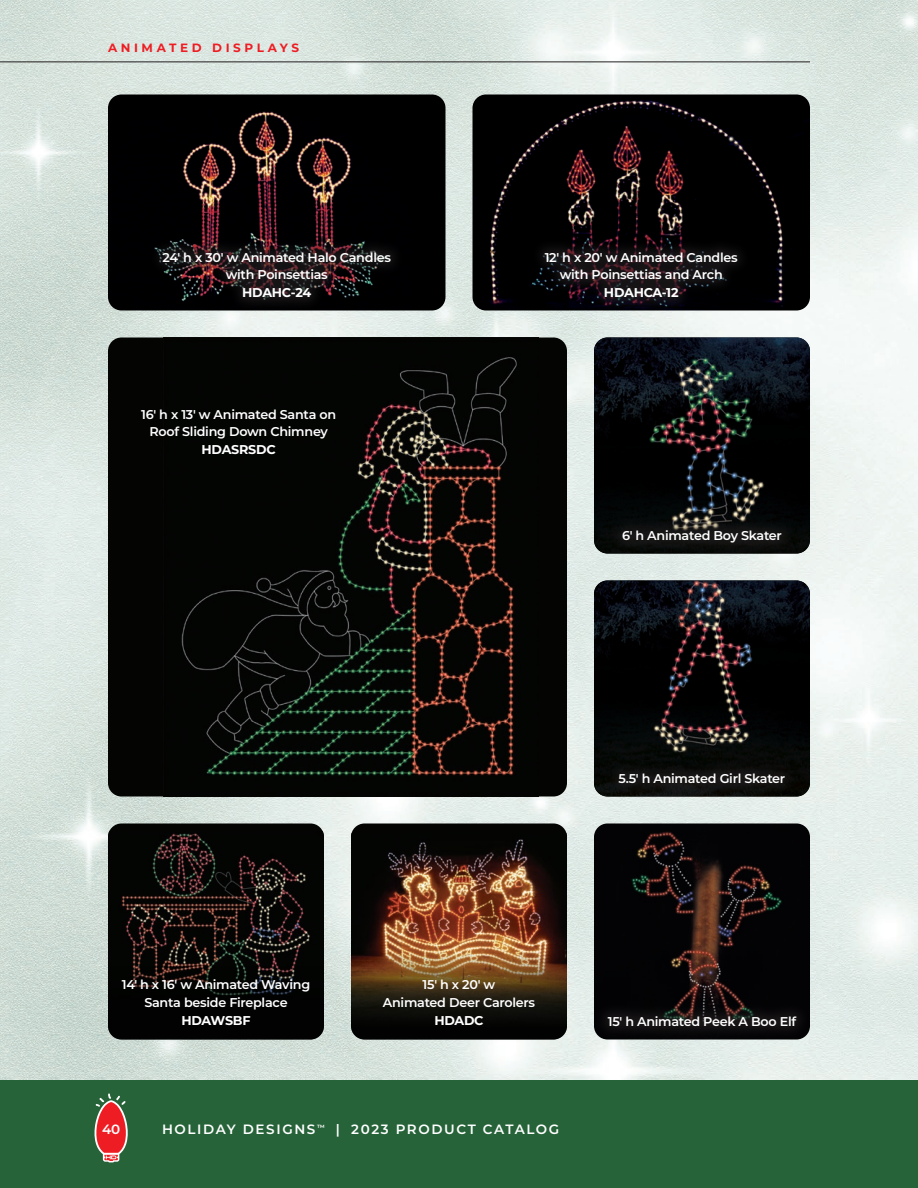
<style>
.page{position:relative;width:918px;height:1188px;background:#fff}
.page>*{position:absolute;margin:0;border:0;box-sizing:border-box;transform-origin:0 0}
.t1{font:600 13.5px "Montserrat";letter-spacing:.12em;color:#fff}
.t2{font:600 12.75px/17.5px "Montserrat";letter-spacing:-.02em;color:#fff;text-align:center}
.t3{font:700 12.75px "Montserrat";letter-spacing:-.02em;color:#fff}
.t4{font:700 12px "Montserrat";letter-spacing:.3em;color:#ee1d23}
</style>
<div class="page">
<img style="left:0;top:0;width:918px;height:1080px">
<img style="left:594px;top:338px;width:216px;height:216px">
<img style="left:594px;top:580px;width:216px;height:216px">
<div style="left:108px;top:338px;width:459px;height:458px;background:#040503;border-radius:14px"></div>
<img style="left:181px;top:357px;width:336px;height:419px">
<img style="left:472px;top:94px;width:338px;height:216px">
<img style="left:108px;top:94px;width:337px;height:216px">
<div style="left:108px;top:824px;width:216px;height:216px;background:#040503;border-radius:14px"></div>
<img style="left:108px;top:831px;width:216px;height:131px">
<img style="left:594px;top:824px;width:216px;height:178px">
<div style="left:351px;top:824px;width:216px;height:216px;background:#040503;border-radius:14px"></div>
<img style="left:351px;top:834px;width:216px;height:128px">
<div style="left:609px;top:516px;width:187px;height:41px;background:#231f20;opacity:.75"></div>
<div style="left:605px;top:759px;width:194px;height:38px;background:#0f100e"></div>
<div style="left:531px;top:238px;width:220px;height:74px;background:#231f20;opacity:.75"></div>
<div style="left:149px;top:238px;width:256px;height:74px;background:#231f20;opacity:.75"></div>
<svg style="left:108px;top:962px;width:216px;height:77px"></svg>
<div style="left:594px;top:1002px;width:217px;height:38px;background:#231f20;opacity:.75"></div>
<svg style="left:351px;top:962px;width:216px;height:77px"></svg>
<div style="left:0;top:1080px;width:918px;height:108px;background:#266339"></div>
<svg style="left:94px;top:1093px;width:34px;height:69px"></svg>
<hr style="left:0;top:62px;width:810px;height:1px;background:#231f20">
<p class="t4" style="left:108px;top:39px;width:193px">ANIMATED DISPLAYS</p>
<p class="t2" style="left:162px;top:248px;width:230px">24' h x 30' w Animated Halo Candles with Poinsettias</p>
<p class="t3" style="left:242px;top:283px;width:71px">HDAHC-24</p>
<p class="t2" style="left:141px;top:405px;width:196px">16' h x 13' w Animated Santa on<br>Roof Sliding Down Chimney</p>
<p class="t3" style="left:202px;top:440px;width:76px">HDASRSDC</p>
<p class="t2" style="left:545px;top:248px;width:195px">12' h x 20' w Animated Candles with Poinsettias and Arch</p>
<p class="t3" style="left:604px;top:283px;width:76px">HDAHCA-12</p>
<p class="t2" style="left:622px;top:526px;width:161px">6' h Animated Boy Skater</p>
<p class="t2" style="left:619px;top:769px;width:168px">5.5' h Animated Girl Skater</p>
<p class="t2" style="left:122px;top:976px;width:190px">14' h x 16' w Animated Waving<br>Santa beside Fireplace</p>
<p class="t3" style="left:181px;top:1011px;width:71px">HDAWSBF</p>
<p class="t2" style="left:608px;top:1012px;width:190px">15' h Animated Peek A Boo Elf</p>
<p class="t2" style="left:383px;top:976px;width:154px">15' h x 20' w<br>Animated Deer Carolers</p>
<p class="t3" style="left:434px;top:1011px;width:51px">HDADC</p>
<p class="t1" style="left:102px;top:1120px;width:20px">40</p>
<p class="t1" style="left:336px;top:1120px;width:225px">| 2023 PRODUCT CATALOG</p>
<p class="t1" style="left:162px;top:1120px;width:164px">HOLIDAY DESIGNS<sup>™</sup></p>
</div>
